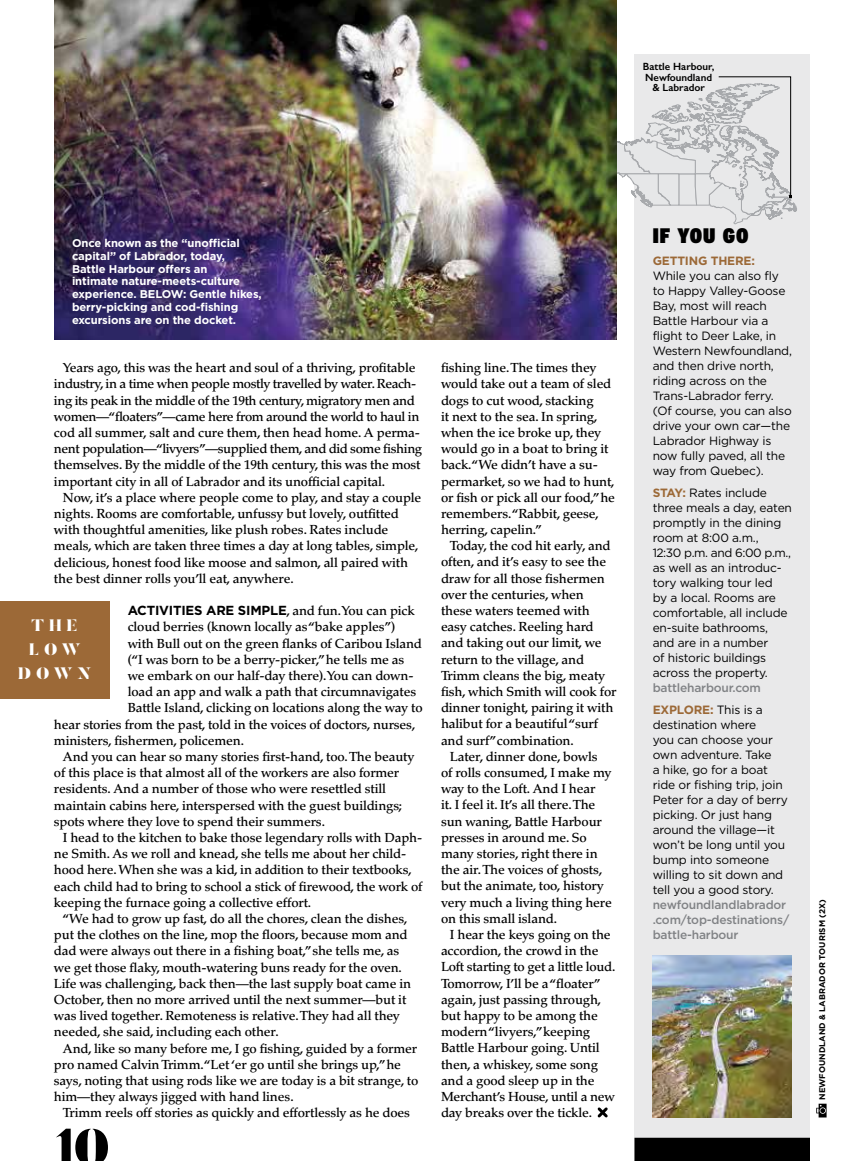
<style>
.page{position:relative;width:864px;height:1161px;background:#fff}
.page>*{position:absolute;margin:0;border:0;box-sizing:border-box;transform-origin:0 0}
.t1{font:900 51px "Butler Stencil";color:#000}
.t2{font:900 21px "Interstate Condensed";letter-spacing:.05em;color:#000}
.t3{font:900 16.5px/24px "Butler Stencil";letter-spacing:.3em;color:#fff;text-align:center}
.t4{font:500 13.2px/16.2px "Palatino LT Std";letter-spacing:-.01em;color:#000}
.t5{font:500 13.2px/16.2px "Palatino LT Std";letter-spacing:-.03em;color:#000}
.t6{font:700 13.2px "Gotham HTF";letter-spacing:-.015em;color:#000}
.t7{font:12px/15px "Gotham HTF";letter-spacing:-.015em;color:#000}
.t8{font:500 12px/15px "Gotham HTF";letter-spacing:-.015em;color:#808285}
.t9{font:700 12px "Gotham HTF";letter-spacing:-.015em;color:#9c6937}
.t10{font:700 11.25px/12.8px "Gotham HTF";letter-spacing:-.01em;color:#fff}
.t11{font:600 10.5px/10.5px "Gill Sans";color:#000;text-align:center}
.t12{font:700 8.25px "Gotham HTF";color:#000}
.s1{font-family:"Palatino LT Std";font-weight:500}
.s2{font-weight:700;color:#9c6937}
.s3{font-weight:400;color:#000}
</style>
<div class="page">
<div style="left:634px;top:54px;width:176px;height:1107px;background:#e9e9ea"></div>
<svg style="left:616px;top:76px;width:181px;height:149px"></svg>
<img style="left:54px;top:0;width:562px;height:340px">
<svg style="left:597px;top:1107px;width:11px;height:11px"></svg>
<div style="left:634px;top:1138px;width:176px;height:23px;background:#000"></div>
<div style="left:0;top:601px;width:110px;height:98px;background:#9c6937"></div>
<svg style="left:816px;top:1104px;width:11px;height:14px"></svg>
<img style="left:653px;top:956px;width:139px;height:162px">
<p class="t11" style="left:643px;top:62px;width:73px">Battle Harbour,<br>Newfoundland &amp; Labrador</p>
<p class="t10" style="left:72px;top:237px;width:191px">Once known as the “unofficial capital” of Labrador, today,<br>Battle Harbour offers an<br>intimate nature-meets-culture experience. BELOW: Gentle hikes, berry-picking and cod-fishing excursions are on the docket.</p>
<p class="t5" style="left:54px;top:360px;width:370px;text-indent:9px">Years ago, this was the heart and soul of a thriving, profitable industry, in a time when people mostly travelled by water. Reach&shy;ing its peak in the middle of the 19th century, migratory men and women—“floaters”—came here from around the world to haul in cod all summer, salt and cure them, then head home. A perma&shy;nent population—“livyers”—supplied them, and did some fishing themselves. By the middle of the 19th century, this was the most important city in all of Labrador and its unofficial capital.</p>
<p class="t4" style="left:54px;top:490px;width:369px;text-indent:9px">Now, it’s a place where people come to play, and stay a couple nights. Rooms are comfortable, unfussy but lovely, outfitted with thoughtful amenities, like plush robes. Rates include meals, which are taken three times a day at long tables, simple, delicious, honest food like moose and salmon, all paired with the best dinner rolls you’ll eat, anywhere.</p>
<p class="t6" style="left:128px;top:603px;width:288px">ACTIVITIES ARE SIMPLE<span class="s1">, and fun. You can pick</span></p>
<p class="t4" style="left:128px;top:619px;width:269px">cloud berries (known locally as “bake apples”)</p>
<p class="t4" style="left:128px;top:635px;width:296px">with Bull out on the green flanks of Caribou Island</p>
<p class="t4" style="left:128px;top:651px;width:278px">(“I was born to be a berry-picker,” he tells me as</p>
<p class="t4" style="left:128px;top:668px;width:287px">we embark on our half-day there). You can down-</p>
<p class="t4" style="left:128px;top:684px;width:290px">load an app and walk a path that circumnavigates</p>
<p class="t4" style="left:128px;top:700px;width:297px">Battle Island, clicking on locations along the way to</p>
<p class="t4" style="left:54px;top:716px;width:363px">hear stories from the past, told in the voices of doctors, nurses,</p>
<p class="t4" style="left:54px;top:732px;width:192px">ministers, fishermen, policemen.</p>
<p class="t4" style="left:63px;top:749px;width:353px">And you can hear so many stories first-hand, too. The beauty</p>
<p class="t4" style="left:54px;top:765px;width:347px">of this place is that almost all of the workers are also former</p>
<p class="t4" style="left:54px;top:781px;width:334px">residents. And a number of those who were resettled still</p>
<p class="t4" style="left:54px;top:797px;width:350px">maintain cabins here, interspersed with the guest buildings;</p>
<p class="t4" style="left:54px;top:813px;width:273px">spots where they love to spend their summers.</p>
<p class="t4" style="left:63px;top:830px;width:361px">I head to the kitchen to bake those legendary rolls with Daph-</p>
<p class="t4" style="left:54px;top:846px;width:354px">ne Smith. As we roll and knead, she tells me about her child-</p>
<p class="t4" style="left:54px;top:862px;width:359px">hood here. When she was a kid, in addition to their textbooks,</p>
<p class="t4" style="left:54px;top:878px;width:370px">each child had to bring to school a stick of firewood, the work of</p>
<p class="t4" style="left:54px;top:894px;width:259px">keeping the furnace going a collective effort.</p>
<p class="t4" style="left:63px;top:911px;width:346px">“We had to grow up fast, do all the chores, clean the dishes,</p>
<p class="t4" style="left:54px;top:927px;width:355px">put the clothes on the line, mop the floors, because mom and</p>
<p class="t4" style="left:54px;top:943px;width:347px">dad were always out there in a fishing boat,” she tells me, as</p>
<p class="t4" style="left:54px;top:959px;width:349px">we get those flaky, mouth-watering buns ready for the oven.</p>
<p class="t4" style="left:54px;top:975px;width:359px">Life was challenging, back then—the last supply boat came in</p>
<p class="t4" style="left:54px;top:992px;width:354px">October, then no more arrived until the next summer—but it</p>
<p class="t4" style="left:54px;top:1008px;width:347px">was lived together. Remoteness is relative. They had all they</p>
<p class="t4" style="left:54px;top:1024px;width:226px">needed, she said, including each other.</p>
<p class="t4" style="left:63px;top:1040px;width:356px">And, like so many before me, I go fishing, guided by a former</p>
<p class="t4" style="left:54px;top:1056px;width:349px">pro named Calvin Trimm. “Let ‘er go until she brings up,” he</p>
<p class="t4" style="left:54px;top:1073px;width:366px">says, noting that using rods like we are today is a bit strange, to</p>
<p class="t4" style="left:54px;top:1089px;width:241px">him—they always jigged with hand lines.</p>
<p class="t4" style="left:63px;top:1105px;width:349px">Trimm reels off stories as quickly and effortlessly as he does</p>
<p class="t3" style="left:18px;top:613px;width:75px">THE<br>LOW<br>DOWN</p>
<h1 class="t1" style="left:54px;top:1115px;width:59px">10</h1>
<p class="t4" style="left:441px;top:360px;width:176px">fishing line. The times they would take out a team of sled dogs to cut wood, stacking<br>it next to the sea. In spring, when the ice broke up, they would go in a boat to bring it back. “We didn’t have a su&shy;permarket, so we had to hunt, or fish or pick all our food,” he remembers. “Rabbit, geese, herring, capelin.”</p>
<p class="t4" style="left:441px;top:538px;width:177px;text-indent:9px">Today, the cod hit early, and often, and it’s easy to see the draw for all those fishermen over the centuries, when these waters teemed with easy catches. Reeling hard and taking out our limit, we return to the village, and<br>Trimm cleans the big, meaty fish, which Smith will cook for dinner tonight, pairing it with halibut for a beautiful “surf and surf” combination.</p>
<p class="t4" style="left:441px;top:748px;width:172px;text-indent:9px">Later, dinner done, bowls of rolls consumed, I make my way to the Loft. And I hear<br>it. I feel it. It’s all there. The sun waning, Battle Harbour presses in around me. So many stories, right there in the air. The voices of ghosts, but the animate, too, history very much a living thing here on this small island.</p>
<p class="t4" style="left:441px;top:927px;width:176px;text-indent:9px">I hear the keys going on the accordion, the crowd in the<br>Loft starting to get a little loud.<br>Tomorrow, I’ll be a “floater” again, just passing through, but happy to be among the modern “livyers,” keeping<br>Battle Harbour going. Until then, a whiskey, some song and a good sleep up in the<br>Merchant’s House, until a new day breaks over the tickle.</p>
<h2 class="t2" style="left:653px;top:224px;width:97px">IF YOU GO</h2>
<p class="t9" style="left:653px;top:254px;width:104px">GETTING THERE:</p>
<p class="t7" style="left:653px;top:268px;width:141px">While you can also fly to Happy Valley-Goose<br>Bay, most will reach<br>Battle Harbour via a flight to Deer Lake, in<br>Western Newfoundland, and then drive north, riding across on the<br>Trans-Labrador ferry. (Of course, you can also drive your own car—the<br>Labrador Highway is now fully paved, all the way from Quebec).</p>
<p class="t7" style="left:653px;top:485px;width:141px"><span class="s2">STAY:</span> Rates include three meals a day, eaten promptly in the dining room at 8:00 a.m.,<br>12:30 p.m. and 6:00 p.m., as well as an introduc&shy;tory walking tour led<br>by a local. Rooms are comfortable, all include en-suite bathrooms, and are in a number<br>of historic buildings across the property.</p>
<p class="t8" style="left:653px;top:676px;width:112px;line-height:21.8px">battleharbour.com<br><span class="s2">EXPLORE:</span> <span class="s3">This is a</span></p>
<p class="t7" style="left:653px;top:717px;width:137px">destination where<br>you can choose your own adventure. Take<br>a hike, go for a boat ride or fishing trip, join<br>Peter for a day of berry picking. Or just hang around the village—it won’t be long until you bump into someone willing to sit down and tell you a good story.</p>
<p class="t8" style="left:653px;top:897px;width:138px">newfoundlandlabrador .com/top-destinations/ battle-harbour</p>
<p class="t12" style="left:818px;top:1100px;width:202px;rotate:-90deg">NEWFOUNDLAND &amp; LABRADOR TOURISM (2X)</p>
</div>
